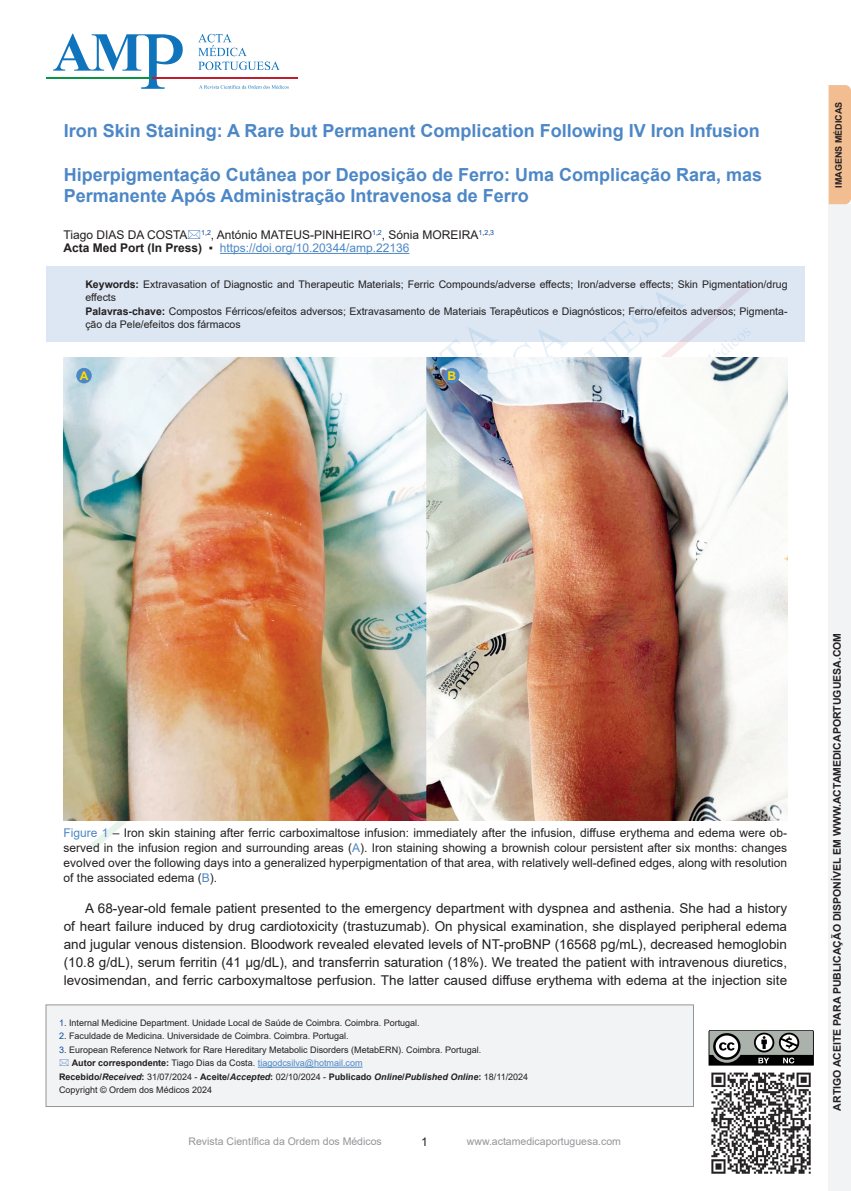
<style>
.page{position:relative;width:851px;height:1191px;background:#fff}
.page>*{position:absolute;margin:0;border:0;box-sizing:border-box;transform-origin:0 0}
.t1{font:700 18px/21.6px "Arial";color:#4d87c6}
.Normal_wrd_26{font:13.5px/18px "Arial";color:#231f20;text-align:justify}
.t2{font:12px/15px "Arial";color:#231f20;text-align:justify}
.t3{font:12px "Arial";color:#4d87c6}
.t4{font:700 12px "Arial";color:#ffdc01}
.t5{font:10.5px/13.5px "Arial";color:#231f20}
.t6{font:700 10.5px "Arial";color:#231f20}
.SUBTITULO{font:10.5px "Arial";color:#939598}
.LEGENDA{font:9px "Arial";color:#231f20}
.LEGENDA-2{font:italic 700 9px "Arial";color:#231f20}
.LEGENDA-3{font:9px "Arial";color:#4d87c6}
.t7{font:700 9px "Arial";color:#231f20}
.s1{font-weight:700;color:#231f20}
.s2{color:#231f20}
.s3{font-weight:700}
.s4{color:#4d87c6}
.s5{color:#0d4da1}
.s6{font-style:normal}
.s7{font-weight:400;font-style:normal}
</style>
<div class="page">
<svg style="left:379px;top:342px;width:375px;height:16px"></svg>
<div style="left:828px;top:204px;width:23px;height:987px;background:#f2f3f4"></div>
<div style="left:828px;top:85px;width:23px;height:119px;background:#f1bd91"></div>
<div style="left:46px;top:267px;width:759px;height:75px;background:#dce7f3"></div>
<div style="left:46px;top:1004px;width:647px;height:102px;background:#f2f3f4;border:1px solid #939598"></div>
<img style="left:711px;top:1072px;width:100px;height:102px">
<hr style="left:258px;top:1066px;width:104px;height:1px;background:#4d87c6">
<hr style="left:220px;top:253px;width:189px;height:1px;background:#4d87c6">
<svg style="left:53px;top:34px;width:130px;height:55px"></svg>
<svg style="left:198px;top:34px;width:82px;height:36px"></svg>
<svg style="left:199px;top:85px;width:90px;height:4px"></svg>
<hr style="left:46px;top:77px;width:107px;height:2px;background:#0d9344">
<hr style="left:153px;top:77px;width:145px;height:2px;background:#be1d2c">
<svg style="left:708px;top:1030px;width:106px;height:35px;background:#747774"></svg>
<img style="left:64px;top:358px;width:723px;height:463px">
<div style="left:76px;top:368px;width:16px;height:15px;background:#4d87c6;border-radius:50%"></div>
<div style="left:444px;top:368px;width:15px;height:15px;background:#4d87c6;border-radius:50%"></div>
<p class="t1" style="left:64px;top:120px;width:697px">Iron Skin Staining: A Rare but Permanent Complication Following IV Iron Infusion</p>
<p class="t1" style="left:64px;top:164px;width:700px">Hiperpigmentação Cutânea por Deposição de Ferro: Uma Complicação Rara, mas<br>Permanente Após Administração Intravenosa de Ferro</p>
<p class="t2" style="left:64px;top:227px;width:432px">Tiago DIAS DA COSTA <sup>1</sup><sup>,</sup><sup>2</sup>, António MATEUS-PINHEIRO<sup>1</sup><sup>,</sup><sup>2</sup>, Sónia MOREIRA<sup>1</sup><sup>,</sup><sup>2</sup><sup>,</sup><sup>3</sup></p>
<p class="t3" style="left:64px;top:240px;width:347px"><span class="s1">Acta Med Port (In Press)</span> <span class="s2">▪</span> https://doi.org/10.20344/amp.22136</p>
<p class="t5" style="left:85px;top:277px;width:703px"><span class="s3">Keywords:</span> Extravasation of Diagnostic and Therapeutic Materials; Ferric Compounds/adverse effects; Iron/adverse effects; Skin Pigmentation/drug effects</p>
<p class="t5" style="left:85px;top:304px;width:703px"><span class="s3">Palavras-chave:</span> Compostos Férricos/efeitos adversos; Extravasamento de Materiais Terapêuticos e Diagnósticos; Ferro/efeitos adversos; Pigmenta&shy;ção da Pele/efeitos dos fármacos</p>
<p class="t4" style="left:80px;top:367px;width:10px">A</p>
<p class="t4" style="left:447px;top:367px;width:10px">B</p>
<p class="t7" style="left:832px;top:188px;width:88px;rotate:-90deg">IMAGENS MÉDICAS</p>
<p class="t2" style="left:64px;top:825px;width:725px"><span class="s4">Figure 1</span> – Iron skin staining after ferric carboximaltose infusion: immediately after the infusion, diffuse erythema and edema were ob&shy;served in the infusion region and surrounding areas (<span class="s4">A</span>). Iron staining showing a brownish colour persistent after six months: changes evolved over the following days into a generalized hyperpigmentation of that area, with relatively well-defined edges, along with resolution of the associated edema (<span class="s4">B</span>).</p>
<p class="Normal_wrd_26" style="left:64px;top:898px;width:725px;text-indent:21px">A 68-year-old female patient presented to the emergency department with dyspnea and asthenia. She had a history of heart failure induced by drug cardiotoxicity (trastuzumab). On physical examination, she displayed peripheral edema and jugular venous distension. Bloodwork revealed elevated levels of NT-proBNP (16568 pg/mL), decreased hemoglobin (10.8 g/dL), serum ferritin (41 µg/dL), and transferrin saturation (18%). We treated the patient with intravenous diuretics, levosimendan, and ferric carboxymaltose perfusion. The latter caused diffuse erythema with edema at the injection site</p>
<p class="LEGENDA" style="left:59px;top:1016px;width:362px"><span class="s5">1</span>. Internal Medicine Department. Unidade Local de Saúde de Coimbra. Coimbra. Portugal.</p>
<p class="LEGENDA" style="left:59px;top:1029px;width:291px"><span class="s5">2</span>. Faculdade de Medicina. Universidade de Coimbra. Coimbra. Portugal.</p>
<p class="LEGENDA" style="left:59px;top:1043px;width:424px"><span class="s5">3</span>. European Reference Network for Rare Hereditary Metabolic Disorders (MetabERN). Coimbra. Portugal.</p>
<p class="LEGENDA-3" style="left:72px;top:1056px;width:292px"><span class="s1">Autor correspondente:</span> <span class="s2">Tiago Dias da Costa.</span> tiagodcsilva@hotmail.com</p>
<p class="LEGENDA-2" style="left:59px;top:1070px;width:471px"><span class="s6">Recebido/</span>Received<span class="s6">:</span> <span class="s7">31/07/2024 -</span> <span class="s6">Aceite/</span>Accepted<span class="s6">:</span> <span class="s7">02/10/2024 -</span> <span class="s6">Publicado</span> Online<span class="s6">/</span>Published Online<span class="s6">:</span> <span class="s7">18/11/2024</span></p>
<p class="LEGENDA" style="left:59px;top:1083px;width:155px">Copyright © Ordem dos Médicos 2024</p>
<p class="SUBTITULO" style="left:189px;top:1134px;width:195px">Revista Científica da Ordem dos Médicos</p>
<p class="t2" style="left:421px;top:1134px;width:8px">1</p>
<p class="SUBTITULO" style="left:467px;top:1134px;width:156px">www.actamedicaportuguesa.com</p>
<p class="t6" style="left:829px;top:1110px;width:479px;rotate:-90deg">ARTIGO ACEITE PARA PUBLICAÇÃO DISPONÍVEL EM WWW.ACTAMEDICAPORTUGUESA.COM</p>
</div>
